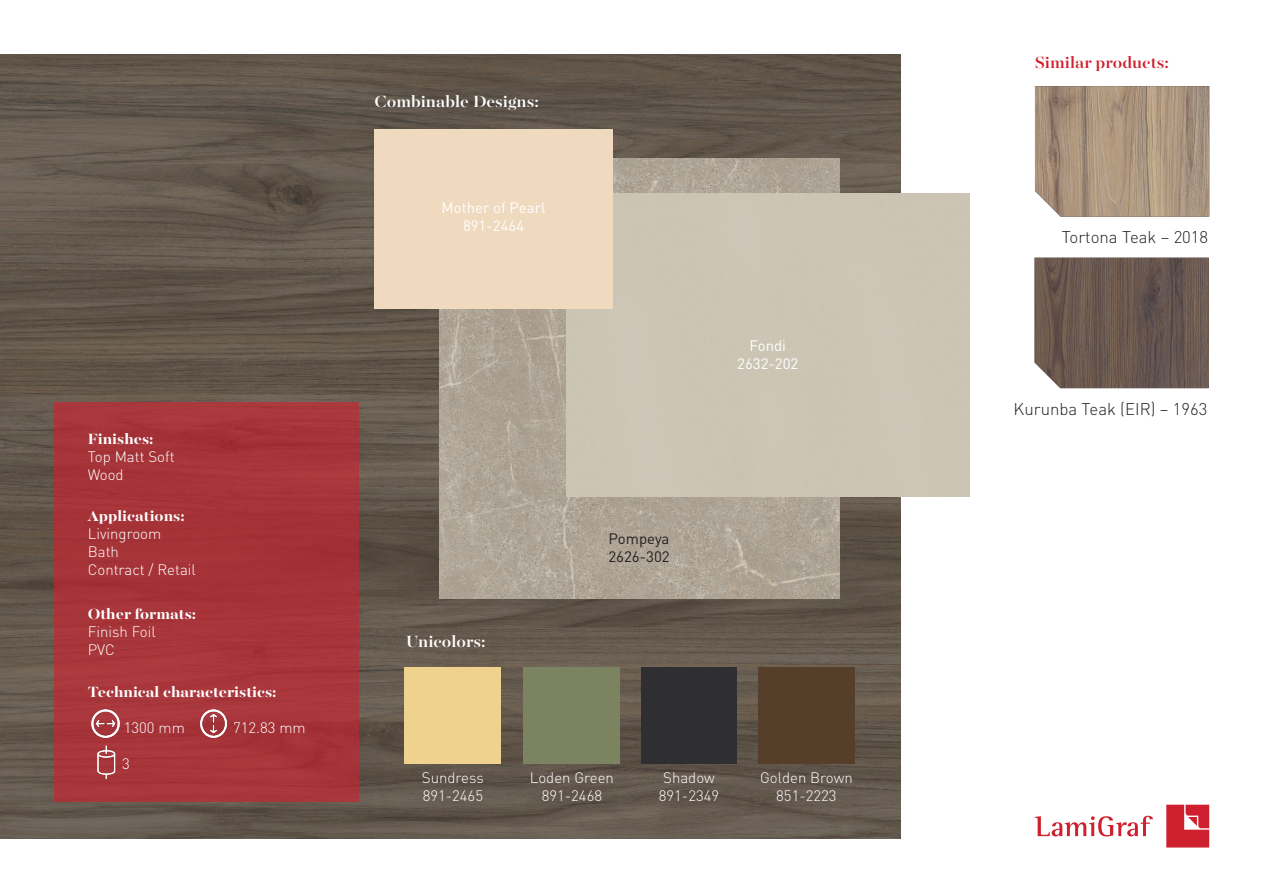
<style>
.page{position:relative;width:1263px;height:893px;background:#fff}
.page>*{position:absolute;margin:0;border:0;box-sizing:border-box;transform-origin:0 0}
.t1{font:500 18px "Majesti Banner";color:#fff}
.t2{font:500 18px "Majesti Banner";color:#cf202f}
.t3{font:300 16.8px "DIN Pro";color:#231f20}
.t4{font:700 16.5px "Majesti Banner";color:#fff}
.t5{font:300 15px "DIN Pro";color:#fff}
.t6{font:15px "DIN Pro";color:#fff}
.t7{font:15px "DIN Pro";color:#231f20}
</style>
<div class="page">
<img style="left:0;top:54px;width:901px;height:784px">
<img style="left:439px;top:158px;width:400px;height:441px">
<div style="left:54px;top:402px;width:305px;height:399px;background:#a63439"></div>
<div style="left:759px;top:668px;width:95px;height:95px;background:#563f2a"></div>
<div style="left:524px;top:668px;width:95px;height:95px;background:#7b8360"></div>
<div style="left:641px;top:668px;width:96px;height:95px;background:#2f2f31"></div>
<div style="left:405px;top:668px;width:96px;height:95px;background:#efd28d"></div>
<svg style="left:1035px;top:816px;width:118px;height:20px"></svg>
<svg style="left:1166px;top:805px;width:43px;height:42px;background:#d43946"></svg>
<div style="left:566px;top:194px;width:403px;height:302px;background:#ccc5b4"></div>
<div style="left:375px;top:130px;width:238px;height:178px;background:#efd9bf"></div>
<img style="left:1035px;top:86px;width:174px;height:131px">
<img style="left:1035px;top:258px;width:174px;height:130px">
<img style="left:91px;top:709px;width:29px;height:29px">
<img style="left:200px;top:709px;width:28px;height:29px">
<img style="left:97px;top:745px;width:19px;height:33px">
<p class="t4" style="left:88px;top:428px;width:67px">Finishes:</p>
<p class="t5" style="left:88px;top:446px;width:88px">Top Matt Soft</p>
<p class="t5" style="left:88px;top:464px;width:37px">Wood</p>
<p class="t4" style="left:88px;top:505px;width:98px">Applications:</p>
<p class="t5" style="left:88px;top:524px;width:75px">Livingroom</p>
<p class="t5" style="left:88px;top:542px;width:33px">Bath</p>
<p class="t5" style="left:88px;top:560px;width:110px">Contract / Retail</p>
<p class="t4" style="left:88px;top:603px;width:110px">Other formats:</p>
<p class="t5" style="left:88px;top:621px;width:70px">Finish Foil</p>
<p class="t5" style="left:88px;top:639px;width:28px">PVC</p>
<p class="t4" style="left:88px;top:681px;width:190px">Technical characteristics:</p>
<p class="t5" style="left:124px;top:717px;width:63px">1300 mm</p>
<p class="t5" style="left:233px;top:717px;width:74px">712.83 mm</p>
<p class="t5" style="left:122px;top:753px;width:9px">3</p>
<p class="t1" style="left:375px;top:89px;width:166px">Combinable Designs:</p>
<p class="t6" style="left:442px;top:197px;width:105px">Mother of Pearl</p>
<p class="t6" style="left:463px;top:215px;width:63px">891-2464</p>
<p class="t6" style="left:749px;top:335px;width:38px">Fondi</p>
<p class="t6" style="left:737px;top:353px;width:63px">2632-202</p>
<p class="t1" style="left:406px;top:630px;width:81px">Unicolors:</p>
<p class="t7" style="left:609px;top:528px;width:62px">Pompeya</p>
<p class="t7" style="left:608px;top:546px;width:63px">2626-302</p>
<p class="t5" style="left:422px;top:768px;width:63px">Sundress</p>
<p class="t5" style="left:423px;top:786px;width:62px">891-2465</p>
<p class="t5" style="left:530px;top:768px;width:86px">Loden Green</p>
<p class="t5" style="left:542px;top:786px;width:62px">891-2468</p>
<p class="t5" style="left:663px;top:768px;width:53px">Shadow</p>
<p class="t5" style="left:659px;top:786px;width:62px">891-2349</p>
<p class="t5" style="left:760px;top:768px;width:94px">Golden Brown</p>
<p class="t5" style="left:776px;top:786px;width:62px">851-2223</p>
<p class="t2" style="left:1035px;top:50px;width:136px">Similar products:</p>
<p class="t3" style="left:1062px;top:226px;width:148px">Tortona Teak – 2018</p>
<p class="t3" style="left:1013px;top:398px;width:195px">Kurunba Teak (EIR) – 1963</p>
</div>
